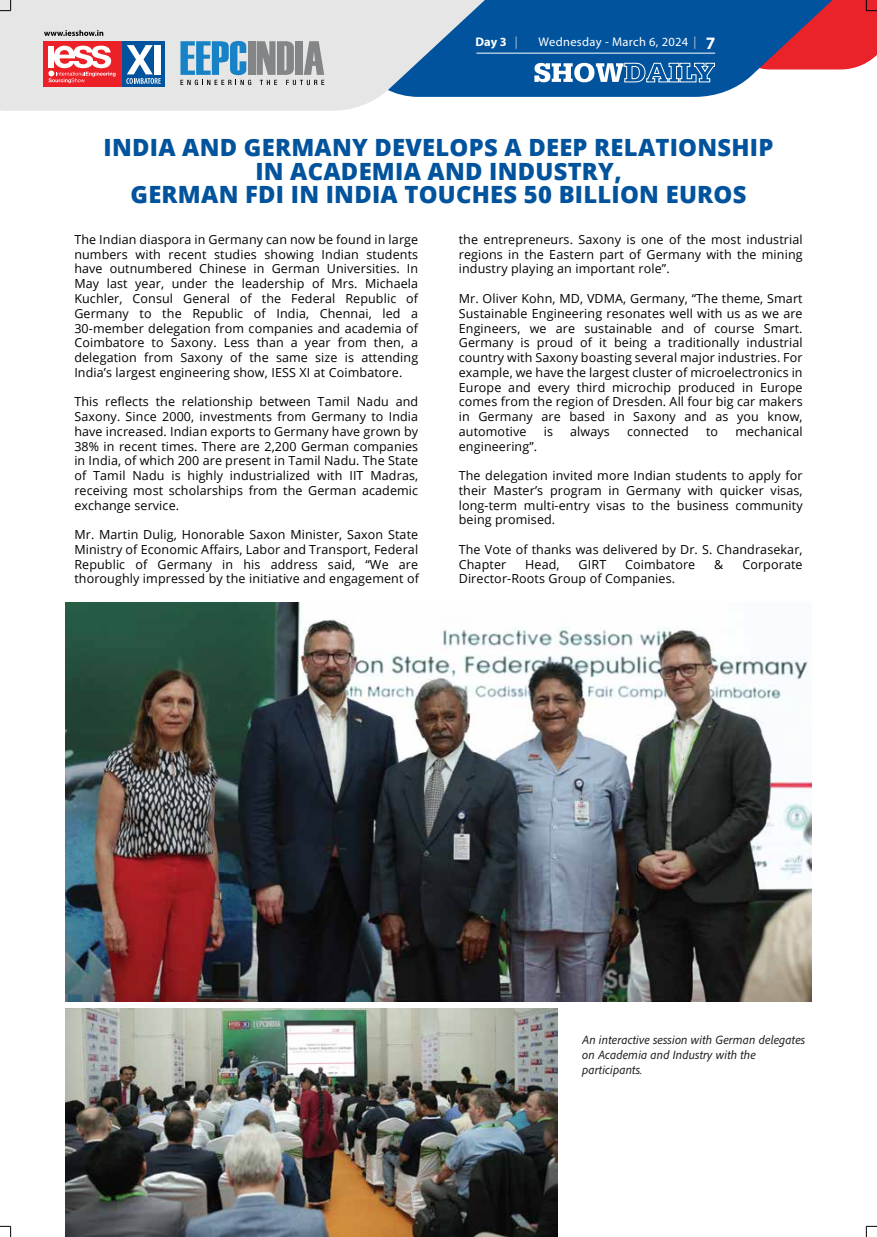
<style>
.page{position:relative;width:877px;height:1237px;background:#fff}
.page>*{position:absolute;margin:0;border:0;box-sizing:border-box;transform-origin:0 0}
.t1{font:800 23.75px/23.8px "Open Sans";letter-spacing:.01em;color:#00539c;text-align:center}
.t2{font:12.5px/14.8px "Open Sans";letter-spacing:.01em;color:#010101;text-align:justify}
.t3{font:italic 12.5px/15px "Adobe Clean";letter-spacing:.01em;color:#231f20}
.t4{font:12.5px "Myriad Pro";letter-spacing:.025em;color:#fff}
.t5{font:700 12.5px "Myriad Pro";color:#fff}
.s1{font-family:"Swiss 721 BT";font-weight:300}
.s2{font-weight:700;font-size:17.5px}
</style>
<div class="page">
<svg style="left:521px;top:0;width:326px;height:97px;fill:#00539c"></svg>
<svg style="left:0;top:0;width:521px;height:111px;background:#bcccd9"></svg>
<hr style="left:476px;top:53px;width:239px;height:1px;background:#fff">
<svg style="left:534px;top:62px;width:180px;height:20px"></svg>
<svg style="left:180px;top:41px;width:144px;height:44px;background:#8ea8b9"></svg>
<svg style="left:44px;top:30px;width:59px;height:6px"></svg>
<div style="left:44px;top:41px;width:78px;height:46px;background:#ec2027"></div>
<div style="left:122px;top:41px;width:43px;height:46px;background:#00539c"></div>
<svg style="left:48px;top:46px;width:67px;height:37px"></svg>
<svg style="left:126px;top:45px;width:35px;height:39px"></svg>
<svg style="left:0;top:0;width:11px;height:11px"></svg>
<svg style="left:726px;top:0;width:150px;height:69px;background:#7c3b61"></svg>
<svg style="left:0;top:1225px;width:11px;height:11px"></svg>
<svg style="left:865px;top:1225px;width:11px;height:11px"></svg>
<img style="left:66px;top:602px;width:745px;height:399px">
<img style="left:66px;top:1008px;width:491px;height:228px">
<p class="t5" style="left:475px;top:34px;width:45px">Day 3 <span class="s1">|</span></p>
<p class="t4" style="left:538px;top:34px;width:178px">Wednesday - March 6, 2024 <span class="s1">|</span> <span class="s2">7</span></p>
<h1 class="t1" style="left:104px;top:134px;width:671px">INDIA AND GERMANY DEVELOPS A DEEP RELATIONSHIP<br>IN ACADEMIA AND INDUSTRY,<br>GERMAN FDI IN INDIA TOUCHES 50 BILLION EUROS</h1>
<p class="t2" style="left:74px;top:232px;width:345px">The Indian diaspora in Germany can now be found in large numbers with recent studies showing Indian students have outnumbered Chinese in German Universities. In May last year, under the leadership of Mrs. Michaela Kuchler, Consul General of the Federal Republic of Germany to the Republic of India, Chennai, led a 30-member delegation from companies and academia of Coimbatore to Saxony. Less than a year from then, a delegation from Saxony of the same size is attending India’s largest engineering show, IESS XI at Coimbatore.</p>
<p class="t2" style="left:74px;top:394px;width:345px">This reflects the relationship between Tamil Nadu and Saxony. Since 2000, investments from Germany to India have increased. Indian exports to Germany have grown by 38% in recent times. There are 2,200 German companies in India, of which 200 are present in Tamil Nadu. The State of Tamil Nadu is highly industrialized with IIT Madras, receiving most scholarships from the German academic exchange service.</p>
<p class="t2" style="left:74px;top:527px;width:346px">Mr. Martin Dulig, Honorable Saxon Minister, Saxon State Ministry of Economic Affairs, Labor and Transport, Federal Republic of Germany in his address said, “We are thoroughly impressed by the initiative and engagement of</p>
<p class="t2" style="left:458px;top:232px;width:345px">the entrepreneurs. Saxony is one of the most industrial regions in the Eastern part of Germany with the mining industry playing an important role”.</p>
<p class="t2" style="left:458px;top:291px;width:345px">Mr. Oliver Kohn, MD, VDMA, Germany, “The theme, Smart Sustainable Engineering resonates well with us as we are Engineers, we are sustainable and of course Smart.<br>Germany is proud of it being a traditionally industrial country with Saxony boasting several major industries. For example, we have the largest cluster of microelectronics in Europe and every third microchip produced in Europe comes from the region of Dresden. All four big car makers in Germany are based in Saxony and as you know, automotive</p>
<p class="t2" style="left:543px;top:423px;width:11px">is</p>
<p class="t2" style="left:570px;top:423px;width:41px">always</p>
<p class="t2" style="left:626px;top:423px;width:63px">connected</p>
<p class="t2" style="left:706px;top:423px;width:14px">to</p>
<p class="t2" style="left:735px;top:423px;width:69px">mechanical</p>
<p class="t2" style="left:458px;top:438px;width:80px">engineering”.</p>
<p class="t2" style="left:458px;top:468px;width:345px">The delegation invited more Indian students to apply for their Master’s program in Germany with quicker visas, long-term multi-entry visas to the business community being promised.</p>
<p class="t2" style="left:458px;top:541px;width:345px">The Vote of thanks was delivered by Dr. S. Chandrasekar,<br>Chapter</p>
<p class="t2" style="left:525px;top:556px;width:36px">Head,</p>
<p class="t2" style="left:578px;top:556px;width:29px">GIRT</p>
<p class="t2" style="left:625px;top:556px;width:72px">Coimbatore</p>
<p class="t2" style="left:714px;top:556px;width:11px">&amp;</p>
<p class="t2" style="left:742px;top:556px;width:62px">Corporate</p>
<p class="t2" style="left:458px;top:571px;width:218px">Director-Roots Group of Companies.</p>
<p class="t3" style="left:582px;top:1031px;width:224px">An interactive session with German delegates on Academia and Industry with the participants.</p>
</div>
